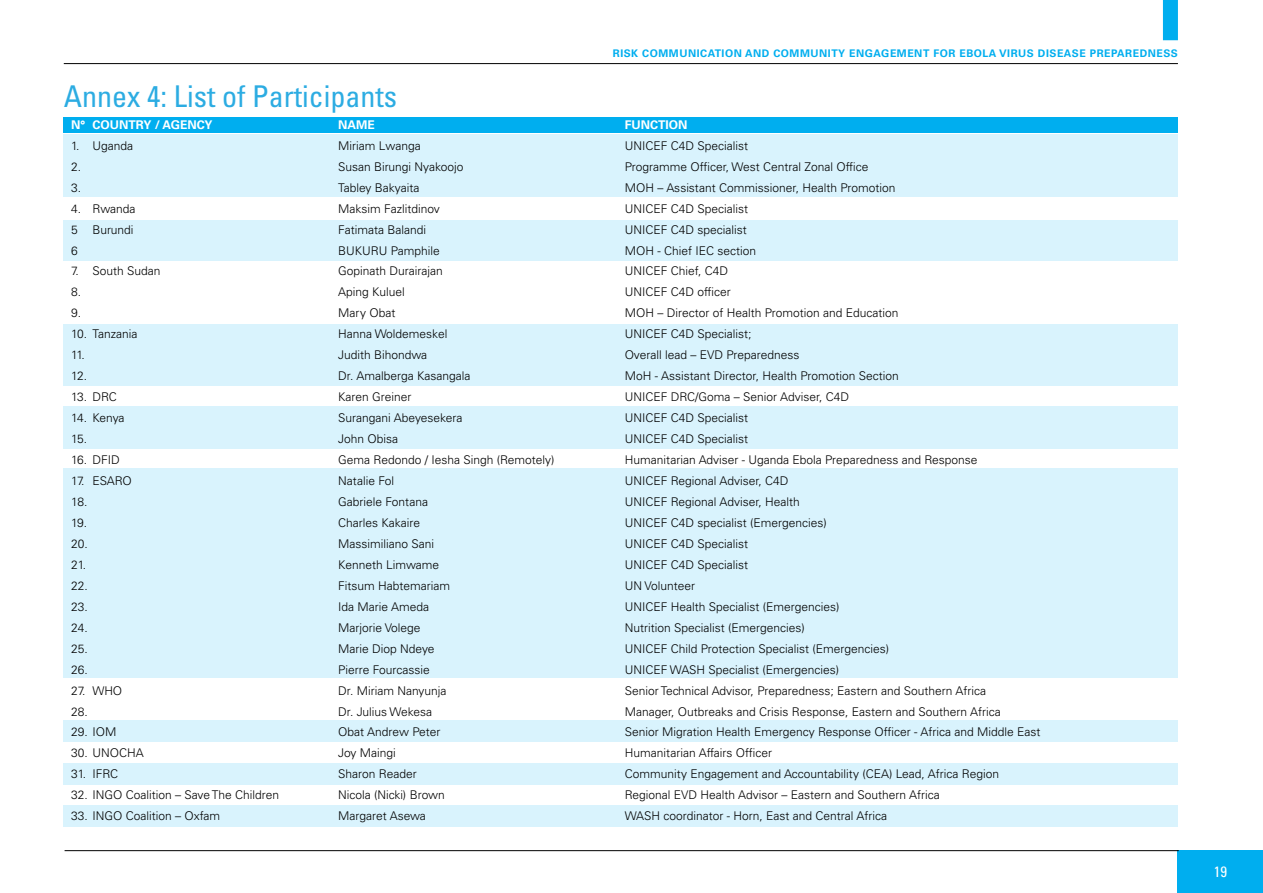
<style>
.page{position:relative;width:1263px;height:893px;background:#fff}
.page>*{position:absolute;margin:0;border:0;box-sizing:border-box;transform-origin:0 0}
.t1{font:condensed 30px "Univers LT Std";color:#2cace2}
.t2{font:condensed 15px "Univers LT Std";color:#fff}
.t3{font:300 12px "Univers LT Std";color:#000}
.t4{font:700 12px "Univers LT Std";color:#fff}
.t5{font:700 10.5px "Univers LT Std";letter-spacing:.05em;color:#00aeef}
</style>
<div class="page">
<hr style="left:64px;top:63px;width:1114px;height:1px;background:#000">
<div style="left:1163px;top:0;width:15px;height:40px;background:#00aeef"></div>
<div style="left:1178px;top:850px;width:85px;height:43px;background:#00aeef"></div>
<hr style="left:65px;top:850px;width:1114px;height:1px;background:#000">
<div style="left:64px;top:117px;width:1114px;height:16px;background:#00aeef"></div>
<div style="left:64px;top:134px;width:1114px;height:62px;background:#d9f3fd"></div>
<div style="left:64px;top:324px;width:1114px;height:62px;background:#d9f3fd"></div>
<div style="left:64px;top:406px;width:1114px;height:43px;background:#d9f3fd"></div>
<div style="left:64px;top:468px;width:1114px;height:210px;background:#d9f3fd"></div>
<div style="left:64px;top:721px;width:1114px;height:21px;background:#d9f3fd"></div>
<div style="left:64px;top:763px;width:1114px;height:21px;background:#d9f3fd"></div>
<div style="left:64px;top:806px;width:1114px;height:21px;background:#d9f3fd"></div>
<div style="left:64px;top:220px;width:1114px;height:40px;background:#d9f3fd"></div>
<p class="t5" style="left:613px;top:47px;width:492px">RISK COMMUNICATION AND COMMUNITY ENGAGEMENT FOR EBOLA VIRUS DISEASE PREP</p>
<p class="t5" style="left:1117px;top:47px;width:62px">AREDNESS</p>
<h1 class="t1" style="left:64px;top:77px;width:335px">Annex 4: List of Participants</h1>
<p class="t4" style="left:71px;top:118px;width:142px">N° COUNTRY / AGENCY</p>
<p class="t4" style="left:338px;top:118px;width:38px">NAME</p>
<p class="t4" style="left:625px;top:118px;width:64px">FUNCTION</p>
<p class="t3" style="left:71px;top:138px;width:63px">1. Uganda</p>
<p class="t3" style="left:338px;top:138px;width:84px">Miriam Lwanga</p>
<p class="t3" style="left:625px;top:138px;width:125px">UNICEF C4D Specialist</p>
<p class="t3" style="left:71px;top:159px;width:12px">2.</p>
<p class="t3" style="left:338px;top:159px;width:127px">Susan Birungi Nyakoojo</p>
<p class="t3" style="left:625px;top:159px;width:245px">Programme Officer, West Central Zonal Office</p>
<p class="t3" style="left:71px;top:180px;width:12px">3.</p>
<p class="t3" style="left:338px;top:180px;width:83px">Tabley Bakyaita</p>
<p class="t3" style="left:625px;top:180px;width:272px">MOH – Assistant Commissioner, Health Promotion</p>
<p class="t3" style="left:71px;top:201px;width:66px">4. Rwanda</p>
<p class="t3" style="left:338px;top:201px;width:103px">Maksim Fazlitdinov</p>
<p class="t3" style="left:625px;top:201px;width:125px">UNICEF C4D Specialist</p>
<p class="t3" style="left:71px;top:222px;width:64px">5 Burundi</p>
<p class="t3" style="left:338px;top:222px;width:89px">Fatimata Balandi</p>
<p class="t3" style="left:625px;top:222px;width:124px">UNICEF C4D specialist</p>
<p class="t3" style="left:71px;top:243px;width:8px">6</p>
<p class="t3" style="left:338px;top:243px;width:103px">BUKURU Pamphile</p>
<p class="t3" style="left:625px;top:243px;width:133px">MOH - Chief IEC section</p>
<p class="t3" style="left:71px;top:264px;width:91px">7. South Sudan</p>
<p class="t3" style="left:338px;top:264px;width:106px">Gopinath Durairajan</p>
<p class="t3" style="left:625px;top:264px;width:105px">UNICEF Chief, C4D</p>
<p class="t3" style="left:71px;top:285px;width:12px">8.</p>
<p class="t3" style="left:338px;top:285px;width:68px">Aping Kuluel</p>
<p class="t3" style="left:625px;top:285px;width:108px">UNICEF C4D officer</p>
<p class="t3" style="left:71px;top:306px;width:12px">9.</p>
<p class="t3" style="left:338px;top:306px;width:59px">Mary Obat</p>
<p class="t3" style="left:625px;top:306px;width:275px">MOH – Director of Health Promotion and Education</p>
<p class="t3" style="left:71px;top:327px;width:68px">10. Tanzania</p>
<p class="t3" style="left:338px;top:327px;width:111px">Hanna Woldemeskel</p>
<p class="t3" style="left:625px;top:327px;width:128px">UNICEF C4D Specialist;</p>
<p class="t3" style="left:71px;top:348px;width:15px">11.</p>
<p class="t3" style="left:338px;top:348px;width:90px">Judith Bihondwa</p>
<p class="t3" style="left:625px;top:348px;width:176px">Overall lead – EVD Preparedness</p>
<p class="t3" style="left:71px;top:369px;width:18px">12.</p>
<p class="t3" style="left:338px;top:369px;width:134px">Dr. Amalberga Kasangala</p>
<p class="t3" style="left:625px;top:369px;width:275px">MoH - Assistant Director, Health Promotion Section</p>
<p class="t3" style="left:71px;top:390px;width:47px">13. DRC</p>
<p class="t3" style="left:338px;top:390px;width:75px">Karen Greiner</p>
<p class="t3" style="left:625px;top:390px;width:226px">UNICEF DRC/Goma – Senior Adviser, C4D</p>
<p class="t3" style="left:71px;top:411px;width:55px">14. Kenya</p>
<p class="t3" style="left:338px;top:411px;width:126px">Surangani Abeyesekera</p>
<p class="t3" style="left:625px;top:411px;width:125px">UNICEF C4D Specialist</p>
<p class="t3" style="left:71px;top:432px;width:18px">15.</p>
<p class="t3" style="left:338px;top:432px;width:61px">John Obisa</p>
<p class="t3" style="left:625px;top:432px;width:125px">UNICEF C4D Specialist</p>
<p class="t3" style="left:71px;top:453px;width:50px">16. DFID</p>
<p class="t3" style="left:338px;top:453px;width:218px">Gema Redondo / Iesha Singh (Remotely)</p>
<p class="t3" style="left:625px;top:453px;width:354px">Humanitarian Adviser - Uganda Ebola Preparedness and Response</p>
<p class="t3" style="left:71px;top:474px;width:62px">17. ESARO</p>
<p class="t3" style="left:338px;top:474px;width:57px">Natalie Fol</p>
<p class="t3" style="left:625px;top:474px;width:165px">UNICEF Regional Adviser, C4D</p>
<p class="t3" style="left:71px;top:494px;width:18px">18.</p>
<p class="t3" style="left:338px;top:494px;width:91px">Gabriele Fontana</p>
<p class="t3" style="left:625px;top:494px;width:177px">UNICEF Regional Adviser, Health</p>
<p class="t3" style="left:71px;top:515px;width:18px">19.</p>
<p class="t3" style="left:338px;top:515px;width:84px">Charles Kakaire</p>
<p class="t3" style="left:625px;top:515px;width:204px">UNICEF C4D specialist (Emergencies)</p>
<p class="t3" style="left:71px;top:536px;width:18px">20.</p>
<p class="t3" style="left:338px;top:536px;width:97px">Massimiliano Sani</p>
<p class="t3" style="left:625px;top:536px;width:125px">UNICEF C4D Specialist</p>
<p class="t3" style="left:71px;top:557px;width:16px">21.</p>
<p class="t3" style="left:338px;top:557px;width:102px">Kenneth Limwame</p>
<p class="t3" style="left:625px;top:557px;width:125px">UNICEF C4D Specialist</p>
<p class="t3" style="left:71px;top:578px;width:18px">22.</p>
<p class="t3" style="left:338px;top:578px;width:114px">Fitsum Habtemariam</p>
<p class="t3" style="left:625px;top:578px;width:72px">UN Volunteer</p>
<p class="t3" style="left:71px;top:599px;width:18px">23.</p>
<p class="t3" style="left:338px;top:599px;width:93px">Ida Marie Ameda</p>
<p class="t3" style="left:625px;top:599px;width:216px">UNICEF Health Specialist (Emergencies)</p>
<p class="t3" style="left:71px;top:620px;width:18px">24.</p>
<p class="t3" style="left:338px;top:620px;width:84px">Marjorie Volege</p>
<p class="t3" style="left:625px;top:620px;width:182px">Nutrition Specialist (Emergencies)</p>
<p class="t3" style="left:71px;top:641px;width:18px">25.</p>
<p class="t3" style="left:338px;top:641px;width:98px">Marie Diop Ndeye</p>
<p class="t3" style="left:625px;top:641px;width:266px">UNICEF Child Protection Specialist (Emergencies)</p>
<p class="t3" style="left:71px;top:662px;width:18px">26.</p>
<p class="t3" style="left:338px;top:662px;width:93px">Pierre Fourcassie</p>
<p class="t3" style="left:625px;top:662px;width:216px">UNICEF WASH Specialist (Emergencies)</p>
<p class="t3" style="left:71px;top:683px;width:53px">27. WHO</p>
<p class="t3" style="left:338px;top:683px;width:110px">Dr. Miriam Nanyunja</p>
<p class="t3" style="left:625px;top:683px;width:363px">Senior Technical Advisor, Preparedness; Eastern and Southern Africa</p>
<p class="t3" style="left:71px;top:704px;width:18px">28.</p>
<p class="t3" style="left:338px;top:704px;width:95px">Dr. Julius Wekesa</p>
<p class="t3" style="left:625px;top:704px;width:377px">Manager, Outbreaks and Crisis Response, Eastern and Southern Africa</p>
<p class="t3" style="left:71px;top:725px;width:47px">29. IOM</p>
<p class="t3" style="left:338px;top:725px;width:104px">Obat Andrew Peter</p>
<p class="t3" style="left:625px;top:725px;width:417px">Senior Migration Health Emergency Response Officer - Africa and Middle East</p>
<p class="t3" style="left:71px;top:746px;width:74px">30. UNOCHA</p>
<p class="t3" style="left:338px;top:746px;width:59px">Joy Maingi</p>
<p class="t3" style="left:625px;top:746px;width:149px">Humanitarian Affairs Officer</p>
<p class="t3" style="left:71px;top:767px;width:49px">31. IFRC</p>
<p class="t3" style="left:338px;top:767px;width:80px">Sharon Reader</p>
<p class="t3" style="left:625px;top:767px;width:376px">Community Engagement and Accountability (CEA) Lead, Africa Region</p>
<p class="t3" style="left:71px;top:788px;width:209px">32. INGO Coalition – Save The Children</p>
<p class="t3" style="left:338px;top:788px;width:108px">Nicola (Nicki) Brown</p>
<p class="t3" style="left:625px;top:788px;width:316px">Regional EVD Health Advisor – Eastern and Southern Africa</p>
<p class="t3" style="left:71px;top:809px;width:151px">33. INGO Coalition – Oxfam</p>
<p class="t3" style="left:338px;top:809px;width:89px">Margaret Asewa</p>
<p class="t3" style="left:625px;top:809px;width:264px">WASH coordinator - Horn, East and Central Africa</p>
<p class="t2" style="left:1214px;top:862px;width:15px">19</p>
</div>
